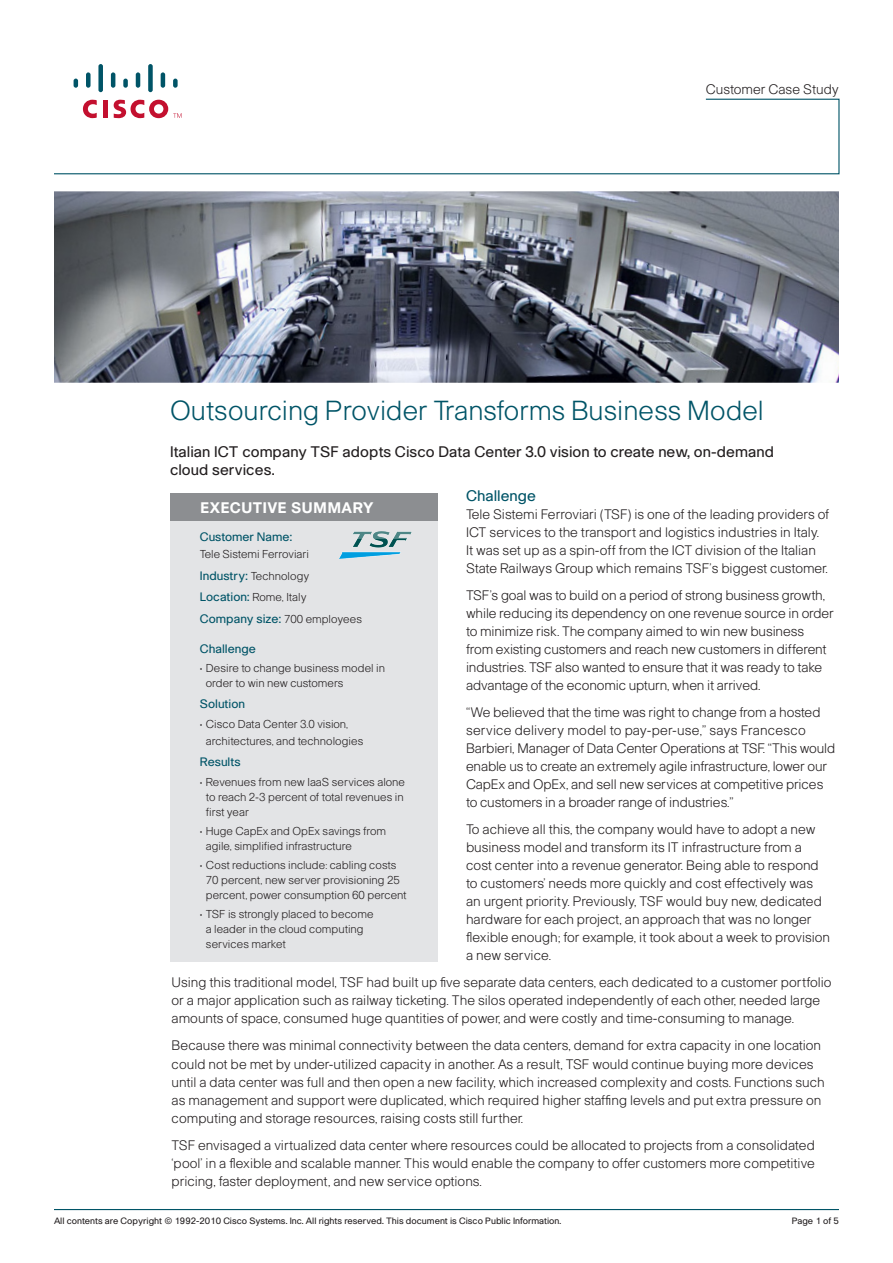
<style>
.page{position:relative;width:893px;height:1263px;background:#fff}
.page>*{position:absolute;margin:0;border:0;box-sizing:border-box;transform-origin:0 0}
.Headline{font:300 27px "Cisco";color:#005467}
.Sub-Headline{font:15px/18px "Cisco";color:#231f20}
.Exec_Header{font:700 15px "Cisco";letter-spacing:.015em;color:#fff}
.Body_Head{font:15px "Cisco";color:#005467}
.Body_Text{font:300 13.5px/18px "Cisco";color:#231f20}
.Page_Head{font:300 13.5px "Cisco";color:#231f20}
.Exec_Text_Head{font:12px "Cisco";color:#005467}
.Exec_Bullet_Text{font:300 11.25px/15px "Cisco";color:#231f20}
.Exec_Text_Head-2{font:300 11.25px "Cisco";color:#231f20}
.Page_Footer{font:9px "Cisco";color:#231f20}
.s1{font-weight:400;font-size:12px;color:#005467}
.s2{font-weight:300;font-size:11.25px;color:#231f20}
</style>
<div class="page">
<svg style="left:74px;top:79px;width:4px;height:9px"></svg>
<div style="left:123px;top:79px;width:5px;height:9px;background:#005467;border-radius:2px"></div>
<div style="left:173px;top:79px;width:5px;height:9px;background:#005467;border-radius:2px"></div>
<div style="left:86px;top:72px;width:5px;height:16px;background:#005467;border-radius:2px"></div>
<hr style="left:111px;top:72px;width:4px;height:16px;background:#005467;border-radius:2px">
<hr style="left:136px;top:72px;width:4px;height:16px;background:#005467;border-radius:2px">
<hr style="left:161px;top:72px;width:4px;height:16px;background:#005467;border-radius:2px">
<div style="left:98px;top:64px;width:5px;height:28px;background:#005467;border-radius:2px"></div>
<div style="left:148px;top:64px;width:5px;height:28px;background:#005467;border-radius:2px"></div>
<svg style="left:54px;top:98px;width:786px;height:77px"></svg>
<hr style="left:54px;top:1209px;width:785px;height:1px;background:#005467">
<div style="left:170px;top:495px;width:268px;height:467px;background:#e3e4e6"></div>
<div style="left:170px;top:493px;width:268px;height:28px;background:#8c8e91"></div>
<img style="left:339px;top:531px;width:73px;height:28px">
<img style="left:54px;top:191px;width:785px;height:192px">
<p class="Page_Head" style="left:706px;top:81px;width:135px">Customer Case Study</p>
<p class="Headline" style="left:170px;top:394px;width:595px">Outsourcing Provider Transforms Business Model</p>
<p class="Sub-Headline" style="left:170px;top:442px;width:605px">Italian ICT company TSF adopts Cisco Data Center 3.0 vision to create new, on-demand cloud services.</p>
<p class="Body_Head" style="left:466px;top:486px;width:71px">Challenge</p>
<p class="Body_Text" style="left:466px;top:504px;width:365px">Tele Sistemi Ferroviari (TSF) is one of the leading providers of ICT services to the transport and logistics industries in Italy.<br>It was set up as a spin-off from the ICT division of the Italian State Railways Group which remains TSF’s biggest customer.</p>
<p class="Body_Text" style="left:466px;top:586px;width:369px">TSF’s goal was to build on a period of strong business growth, while reducing its dependency on one revenue source in order to minimize risk. The company aimed to win new business from existing customers and reach new customers in different industries. TSF also wanted to ensure that it was ready to take advantage of the economic upturn, when it arrived.</p>
<p class="Body_Text" style="left:466px;top:703px;width:371px">“We believed that the time was right to change from a hosted service delivery model to pay-per-use,” says Francesco Barbieri, Manager of Data Center Operations at TSF. “This would enable us to create an extremely agile infrastructure, lower our CapEx and OpEx, and sell new services at competitive prices to customers in a broader range of industries.”</p>
<p class="Body_Text" style="left:466px;top:820px;width:366px">To achieve all this, the company would have to adopt a new business model and transform its IT infrastructure from a cost center into a revenue generator. Being able to respond to customers’ needs more quickly and cost effectively was an urgent priority. Previously, TSF would buy new, dedicated hardware for each project, an approach that was no longer flexible enough; for example, it took about a week to provision a new service.</p>
<p class="Body_Text" style="left:172px;top:973px;width:662px">Using this traditional model, TSF had built up five separate data centers, each dedicated to a customer portfolio or a major application such as railway ticketing. The silos operated independently of each other, needed large amounts of space, consumed huge quantities of power, and were costly and time-consuming to manage.</p>
<p class="Body_Text" style="left:172px;top:1036px;width:655px">Because there was minimal connectivity between the data centers, demand for extra capacity in one location could not be met by under-utilized capacity in another. As a result, TSF would continue buying more devices until a data center was full and then open a new facility, which increased complexity and costs. Functions such as management and support were duplicated, which required higher staffing levels and put extra pressure on computing and storage resources, raising costs still further.</p>
<p class="Body_Text" style="left:172px;top:1135px;width:645px;text-align:justify">TSF envisaged a virtualized data center where resources could be allocated to projects from a consolidated ‘pool’ in a flexible and scalable manner. This would enable the company to offer customers more competitive pricing, faster deployment, and new service options.</p>
<p class="Exec_Header" style="left:200px;top:498px;width:175px">EXECUTIVE SUMMARY</p>
<p class="Exec_Text_Head" style="left:200px;top:530px;width:94px">Customer Name:</p>
<p class="Exec_Text_Head-2" style="left:200px;top:547px;width:111px">Tele Sistemi Ferroviari</p>
<p class="Exec_Text_Head-2" style="left:200px;top:569px;width:111px"><span class="s1">Industry:</span> Technology</p>
<p class="Exec_Text_Head-2" style="left:200px;top:590px;width:108px"><span class="s1">Location:</span> Rome, Italy</p>
<p class="Exec_Text_Head" style="left:200px;top:611px;width:164px">Company size: <span class="s2">700 employees</span></p>
<p class="Exec_Text_Head" style="left:200px;top:641px;width:57px">Challenge</p>
<p class="Exec_Bullet_Text" style="left:206px;top:660px;width:181px;text-indent:-6px">• Desire to change business model in order to win new customers</p>
<p class="Exec_Text_Head" style="left:200px;top:697px;width:47px">Solution</p>
<p class="Exec_Bullet_Text" style="left:206px;top:715px;width:159px;line-height:17.2px;text-indent:-6px">• Cisco Data Center 3.0 vision, architectures, and technologies</p>
<p class="Exec_Text_Head" style="left:200px;top:755px;width:42px">Results</p>
<p class="Exec_Bullet_Text" style="left:206px;top:774px;width:201px;text-align:justify;text-indent:-6px">• Revenues from new IaaS services alone to reach 2-3 percent of total revenues in first year</p>
<p class="Exec_Bullet_Text" style="left:206px;top:823px;width:182px;text-indent:-6px">• Huge CapEx and OpEx savings from agile, simplified infrastructure</p>
<p class="Exec_Bullet_Text" style="left:206px;top:857px;width:202px;text-indent:-6px">• Cost reductions include: cabling costs<br>70 percent, new server provisioning 25 percent, power consumption 60 percent</p>
<p class="Exec_Bullet_Text" style="left:206px;top:907px;width:169px;text-indent:-6px">• TSF is strongly placed to become a leader in the cloud computing services market</p>
<p class="Page_Footer" style="left:54px;top:1215px;width:509px">All contents are Copyright © 1992-2010 Cisco Systems. Inc. All rights reserved. This document is Cisco Public Information.</p>
<p class="Page_Footer" style="left:792px;top:1215px;width:49px">Page 1 of 5</p>
</div>
